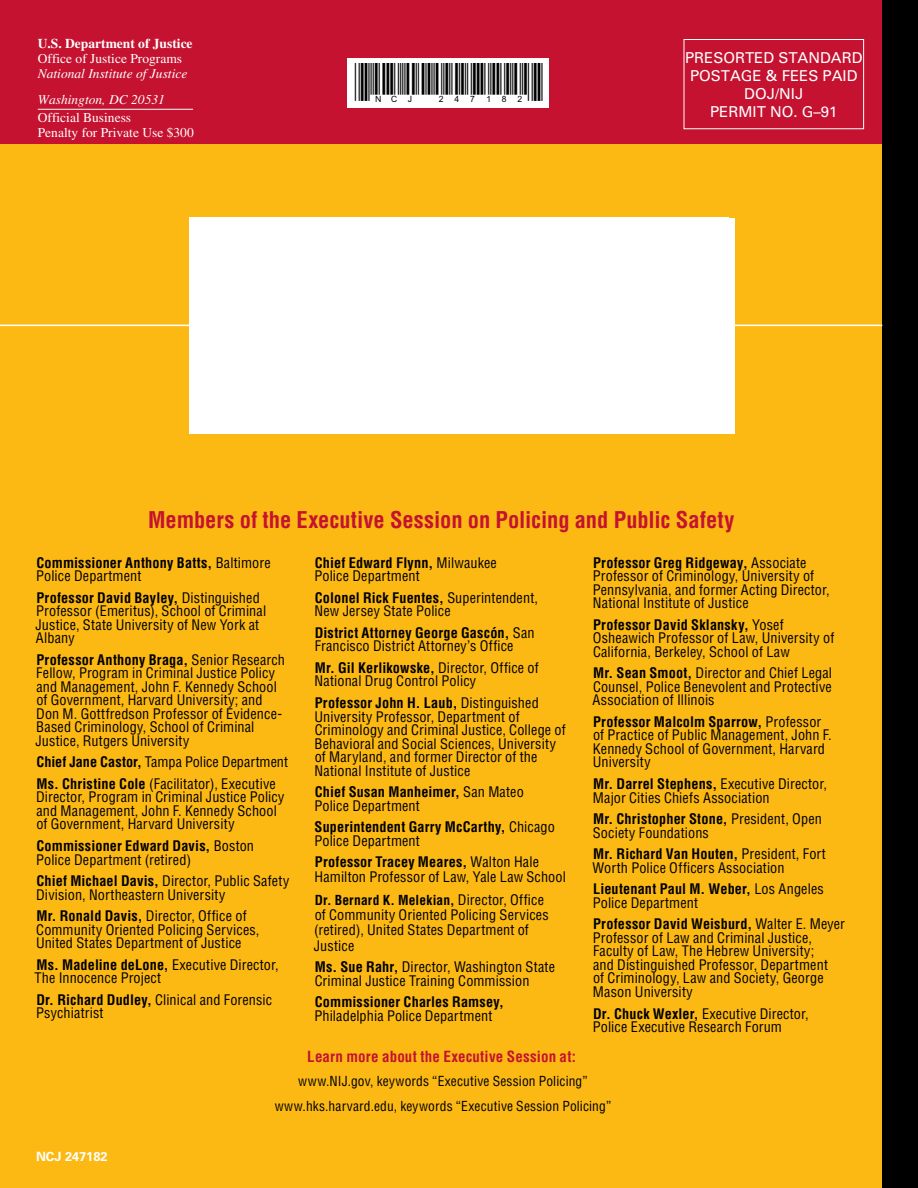
<style>
.page{position:relative;width:918px;height:1188px;background:#fff}
.page>*{position:absolute;margin:0;border:0;box-sizing:border-box;transform-origin:0 0}
.t1{font:700 condensed 22.5px "Helvetica LT Std";color:#c41230}
.C-NCJ_barcode{font:19.5px "CB39 H1 N";color:#000}
.t2{font:15px/18px "Univers LT Std";color:#fff;text-align:center}
.C-Learn_More{font:700 condensed 15px "Helvetica LT Std";letter-spacing:.01em;color:#c41230}
.t3{font:condensed 14.25px/13.5px "Helvetica LT Std";letter-spacing:.01em;color:#000}
.t4{font:700 condensed 14.25px/13.5px "Helvetica LT Std";letter-spacing:.01em;color:#000}
.C-Web_Address{font:condensed 13.5px "Helvetica LT Std";letter-spacing:.01em;color:#000}
.t5{font:13.5px/15px "Times LT Std";color:#fff}
.t6{font:italic 13.5px/25.5px "Times LT Std";color:#fff}
.t7{font:700 condensed 13.5px "Helvetica LT Std";letter-spacing:.015em;color:#000}
.t8{font:700 13.5px "Times LT Std";color:#fff}
.t9{font:700 12.75px "Univers LT Std";color:#fff}
.s1{font-weight:700}
.s2{font-weight:400}
.s3{font-weight:400;font-size:14.25px}
</style>
<div class="page">
<div style="left:0;top:141px;width:882px;height:1047px;background:#fdb913"></div>
<div style="left:0;top:0;width:882px;height:144px;background:#c41230"></div>
<hr style="left:38px;top:109px;width:155px;height:1px;background:#fff">
<div style="left:882px;top:0;width:36px;height:1188px;background:#000"></div>
<div style="left:684px;top:39px;width:180px;height:90px;border:1px solid #fff"></div>
<hr style="left:0;top:325px;width:882px;height:1px;background:#fff">
<div style="left:189px;top:218px;width:546px;height:216px;background:#fff"></div>
<div style="left:347px;top:58px;width:202px;height:50px;background:#fff"></div>
<p class="t8" style="left:38px;top:36px;width:156px">U.S. Department of Justice</p>
<p class="t5" style="left:38px;top:51px;width:146px">Office of Justice Programs</p>
<p class="t6" style="left:38px;top:61px;width:151px">National Institute of Justice<br>Washington, DC 20531</p>
<p class="t5" style="left:38px;top:110px;width:157px">Official Business<br>Penalty for Private Use $300</p>
<p class="C-NCJ_barcode" style="left:355px;top:84px;width:190px">*NCJ~247182*</p>
<p class="t2" style="left:685px;top:48px;width:179px">PRESORTED STANDARD<br>POSTAGE &amp; FEES PAID<br>DOJ/NIJ<br>PERMIT NO. G–91</p>
<h1 class="t1" style="left:148px;top:505px;width:588px">Members of the Executive Session on Policing and Public Safety</h1>
<p class="t3" style="left:315px;top:556px;width:184px"><span class="s1">Chief Edward Flynn,</span> Milwaukee<br>Police Department</p>
<p class="t3" style="left:315px;top:591px;width:225px"><span class="s1">Colonel Rick Fuentes,</span> Superintendent,<br>New Jersey State Police</p>
<p class="t3" style="left:315px;top:626px;width:221px"><span class="s1">District Attorney George Gascón,</span> San<br>Francisco District Attorney’s Office</p>
<p class="t3" style="left:315px;top:661px;width:226px"><span class="s1">Mr. Gil Kerlikowske,</span> Director, Office of<br>National Drug Control Policy</p>
<p class="t3" style="left:314px;top:696px;width:253px"><span class="s1">Professor John H. Laub,</span> Distinguished University Professor, Department of Criminology and Criminal Justice, College of Behavioral and Social Sciences, University of Maryland, and former Director of the National Institute of Justice</p>
<p class="t3" style="left:315px;top:785px;width:211px"><span class="s1">Chief Susan Manheimer,</span> San Mateo<br>Police Department</p>
<p class="t4" style="left:315px;top:820px;width:242px">Superintendent Garry McCarthy, <span class="s2">Chicago<br>Police Department</span></p>
<p class="t3" style="left:315px;top:855px;width:253px;line-height:15px"><span class="s1">Professor Tracey Meares,</span> Walton Hale<br>Hamilton Professor of Law, Yale Law School</p>
<p class="t7" style="left:315px;top:892px;width:231px">Dr. Bernard K. Melekian, <span class="s3">Director, Office</span></p>
<p class="t3" style="left:314px;top:908px;width:236px;line-height:15px">of Community Oriented Policing Services (retired), United States Department of<br>Justice</p>
<p class="t3" style="left:315px;top:960px;width:242px"><span class="s1">Ms. Sue Rahr,</span> Director, Washington State<br>Criminal Justice Training Commission</p>
<p class="t4" style="left:315px;top:995px;width:191px">Commissioner Charles Ramsey,</p>
<p class="t3" style="left:315px;top:1009px;width:179px">Philadelphia Police Department</p>
<p class="t4" style="left:36px;top:556px;width:236px">Commissioner Anthony Batts, <span class="s2">Baltimore<br>Police Department</span></p>
<p class="t3" style="left:36px;top:591px;width:232px"><span class="s1">Professor David Bayley,</span> Distinguished<br>Professor (Emeritus), School of Criminal<br>Justice, State University of New York at<br>Albany</p>
<p class="t3" style="left:36px;top:653px;width:251px"><span class="s1">Professor Anthony Braga,</span> Senior Research Fellow, Program in Criminal Justice Policy and Management, John F. Kennedy School of Government, Harvard University; and Don M. Gottfredson Professor of Evidence-Based Criminology, School of Criminal Justice, Rutgers University</p>
<p class="t3" style="left:36px;top:751px;width:253px;line-height:21.6px"><span class="s1">Chief Jane Castor,</span> Tampa Police Department<br><span class="s1">Ms. Christine Cole</span> (Facilitator), Executive</p>
<p class="t3" style="left:36px;top:790px;width:250px">Director, Program in Criminal Justice Policy and Management, John F. Kennedy School of Government, Harvard University</p>
<p class="t3" style="left:36px;top:839px;width:219px"><span class="s1">Commissioner Edward Davis,</span> Boston<br>Police Department (retired)</p>
<p class="t3" style="left:36px;top:874px;width:255px"><span class="s1">Chief Michael Davis,</span> Director, Public Safety<br>Division, Northeastern University</p>
<p class="t3" style="left:36px;top:909px;width:225px"><span class="s1">Mr. Ronald Davis,</span> Director, Office of<br>Community Oriented Policing Services,<br>United States Department of Justice</p>
<p class="t3" style="left:34px;top:958px;width:246px"><span class="s1">Ms. Madeline deLone,</span> Executive Director,<br>The Innocence Project</p>
<p class="t3" style="left:36px;top:993px;width:238px"><span class="s1">Dr. Richard Dudley,</span> Clinical and Forensic<br>Psychiatrist</p>
<p class="t3" style="left:593px;top:556px;width:238px"><span class="s1">Professor Greg Ridgeway,</span> Associate Professor of Criminology, University of Pennsylvania, and former Acting Director, National Institute of Justice</p>
<p class="t3" style="left:593px;top:618px;width:243px"><span class="s1">Professor David Sklansky,</span> Yosef<br>Osheawich Professor of Law, University of<br>California, Berkeley, School of Law</p>
<p class="t3" style="left:593px;top:666px;width:241px;text-align:justify"><span class="s1">Mr. Sean Smoot,</span> Director and Chief Legal Counsel, Police Benevolent and Protective Association of Illinois</p>
<p class="t3" style="left:593px;top:715px;width:240px"><span class="s1">Professor Malcolm Sparrow,</span> Professor of Practice of Public Management, John F.<br>Kennedy School of Government, Harvard<br>University</p>
<p class="t3" style="left:593px;top:777px;width:236px"><span class="s1">Mr. Darrel Stephens,</span> Executive Director,<br>Major Cities Chiefs Association</p>
<p class="t3" style="left:593px;top:812px;width:231px"><span class="s1">Mr. Christopher Stone,</span> President, Open<br>Society Foundations</p>
<p class="t3" style="left:593px;top:847px;width:235px"><span class="s1">Mr. Richard Van Houten,</span> President, Fort<br>Worth Police Officers Association</p>
<p class="t3" style="left:593px;top:882px;width:233px"><span class="s1">Lieutenant Paul M. Weber,</span> Los Angeles<br>Police Department</p>
<p class="t3" style="left:593px;top:917px;width:254px"><span class="s1">Professor David Weisburd,</span> Walter E. Meyer Professor of Law and Criminal Justice, Faculty of Law, The Hebrew University;<br>and Distinguished Professor, Department<br>of Criminology, Law and Society, George Mason University</p>
<p class="t3" style="left:593px;top:1007px;width:217px"><span class="s1">Dr. Chuck Wexler,</span> Executive Director,<br>Police Executive Research Forum</p>
<p class="t9" style="left:36px;top:1149px;width:73px">NCJ 247182</p>
<p class="C-Learn_More" style="left:307px;top:1047px;width:270px">Learn more about the Executive Session at:</p>
<p class="C-Web_Address" style="left:298px;top:1073px;width:291px">www.NIJ.gov, keywords “Executive Session Policing”</p>
<p class="C-Web_Address" style="left:275px;top:1097px;width:338px">www.hks.harvard.edu, keywords “Executive Session Policing”</p>
</div>
